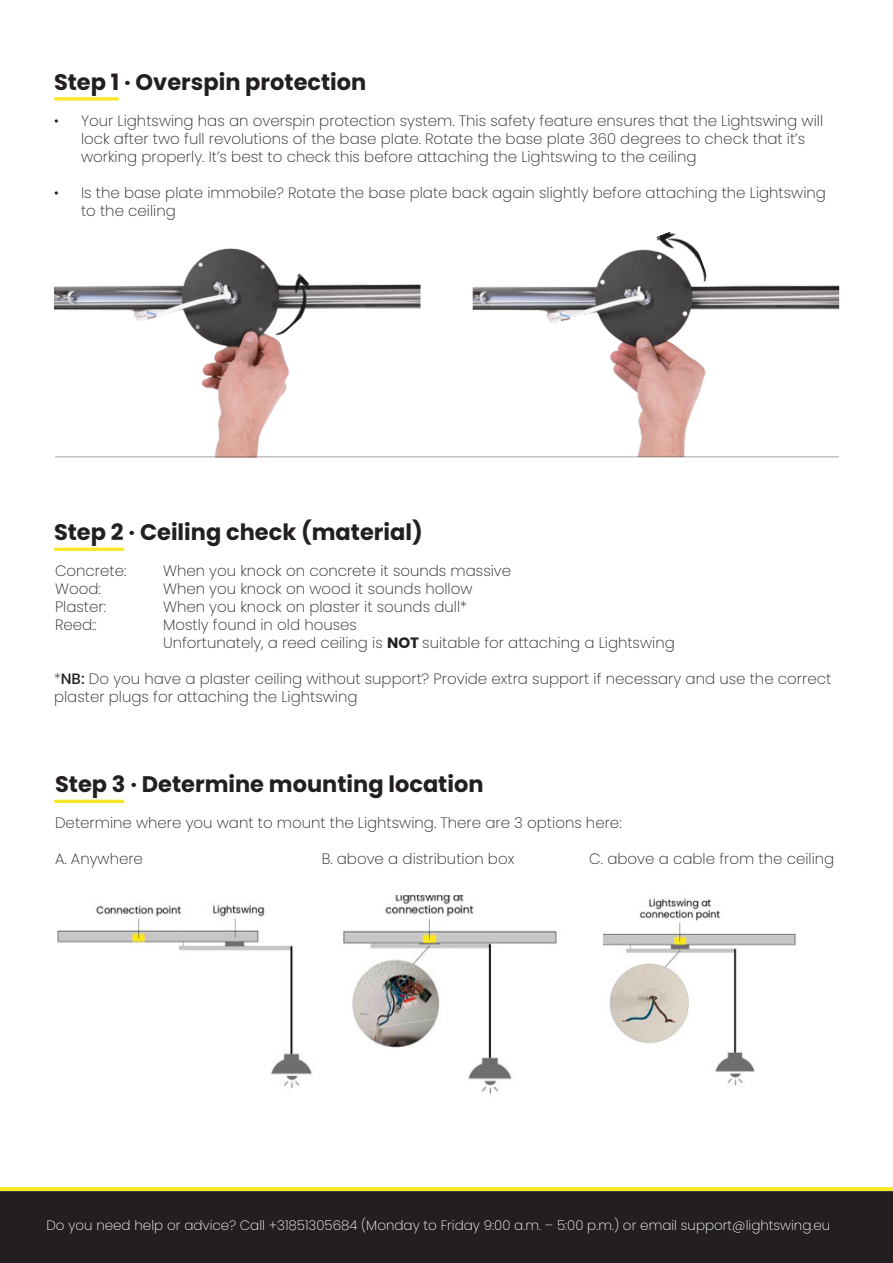
<style>
.page{position:relative;width:893px;height:1263px;background:#fff}
.page>*{position:absolute;margin:0;border:0;box-sizing:border-box;transform-origin:0 0}
.Tussenkop_15pt{font:700 22.5px "Poppins";color:#231f20}
.Platte_tekst_10pt{font:200 15px/18px "Poppins";color:#231f20}
.t1{font:200 13.5px "Poppins";color:#fff}
.s1{font-weight:700}
.s2{font-weight:500}
</style>
<div class="page">
<img style="left:54px;top:248px;width:366px;height:209px">
<img style="left:473px;top:249px;width:366px;height:208px">
<img style="left:57px;top:904px;width:255px;height:185px">
<img style="left:343px;top:895px;width:214px;height:200px">
<img style="left:603px;top:898px;width:193px;height:188px">
<svg style="left:54px;top:97px;width:65px;height:4px"></svg>
<hr style="left:54px;top:548px;width:70px;height:3px;background:#f8e72a;border-radius:2px">
<hr style="left:54px;top:800px;width:71px;height:3px;background:#f8e72a;border-radius:2px">
<img style="left:255px;top:273px;width:67px;height:65px">
<img style="left:656px;top:232px;width:53px;height:60px">
<svg style="left:55px;top:457px;width:784px;height:1px"></svg>
<hr style="left:0;top:1187px;width:893px;height:4px;background:#f8e72a">
<div style="left:0;top:1191px;width:893px;height:72px;background:#231f20"></div>
<p class="Tussenkop_15pt" style="left:54px;top:69px;width:314px">Step 1 · Overspin protection</p>
<p class="Platte_tekst_10pt" style="left:81px;top:112px;width:744px;text-indent:-27px">• Your Lightswing has an overspin protection system. This safety feature ensures that the Lightswing will lock after two full revolutions of the base plate. Rotate the base plate 360 degrees to check that it’s working properly. It’s best to check this before attaching the Lightswing to the ceiling</p>
<p class="Platte_tekst_10pt" style="left:81px;top:184px;width:746px;text-indent:-27px">• Is the base plate immobile? Rotate the base plate back again slightly before attaching the Lightswing to the ceiling</p>
<p class="Tussenkop_15pt" style="left:54px;top:519px;width:370px">Step 2 · Ceiling check (material)</p>
<p class="Platte_tekst_10pt" style="left:55px;top:562px;width:73px">Concrete:</p>
<p class="Platte_tekst_10pt" style="left:163px;top:562px;width:350px">When you knock on concrete it sounds massive</p>
<p class="Platte_tekst_10pt" style="left:55px;top:580px;width:47px">Wood:</p>
<p class="Platte_tekst_10pt" style="left:163px;top:580px;width:311px">When you knock on wood it sounds hollow</p>
<p class="Platte_tekst_10pt" style="left:55px;top:598px;width:52px">Plaster:</p>
<p class="Platte_tekst_10pt" style="left:163px;top:598px;width:305px">When you knock on plaster it sounds dull*</p>
<p class="Platte_tekst_10pt" style="left:55px;top:616px;width:43px">Reed::</p>
<p class="Platte_tekst_10pt" style="left:163px;top:616px;width:195px">Mostly found in old houses</p>
<p class="Platte_tekst_10pt" style="left:163px;top:634px;width:513px">Unfortunately, a reed ceiling is <span class="s1">NOT</span> suitable for attaching a Lightswing</p>
<p class="Platte_tekst_10pt" style="left:54px;top:670px;width:779px">*<span class="s2">NB:</span> Do you have a plaster ceiling without support? Provide extra support if necessary and use the correct plaster plugs for attaching the Lightswing</p>
<p class="Tussenkop_15pt" style="left:55px;top:771px;width:430px">Step 3 · Determine mounting location</p>
<p class="Platte_tekst_10pt" style="left:55px;top:814px;width:568px">Determine where you want to mount the Lightswing. There are 3 options here:</p>
<p class="Platte_tekst_10pt" style="left:55px;top:850px;width:89px">A. Anywhere</p>
<p class="Platte_tekst_10pt" style="left:322px;top:850px;width:194px">B. above a distribution box</p>
<p class="Platte_tekst_10pt" style="left:589px;top:850px;width:246px">C. above a cable from the ceiling</p>
<p class="t1" style="left:46px;top:1217px;width:785px">Do you need help or advice? Call +31851305684 (Monday to Friday 9:00 a.m. – 5:00 p.m.) or email support@lightswing.eu</p>
</div>
